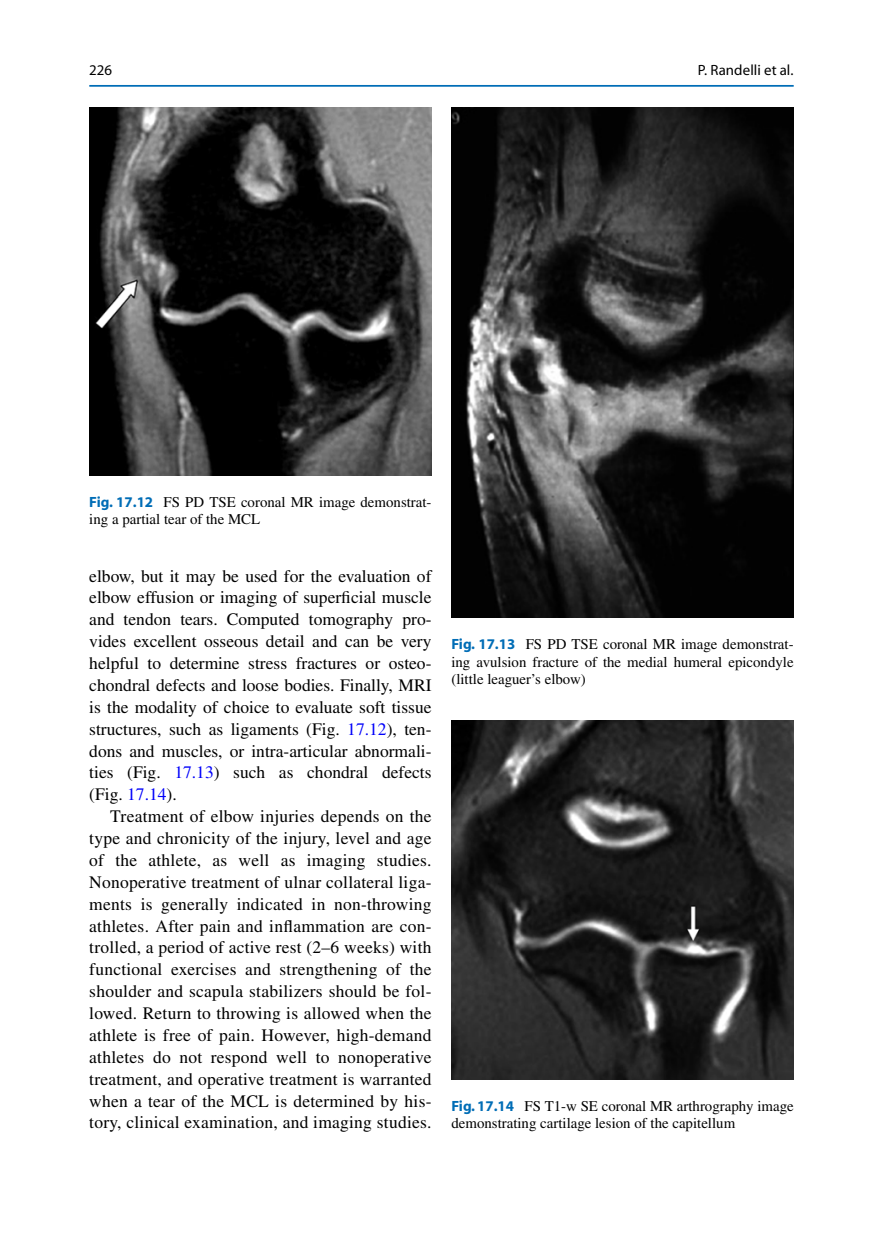
<style>
.page{position:relative;width:883px;height:1260px;background:#fff}
.page>*{position:absolute;margin:0;border:0;box-sizing:border-box;transform-origin:0 0}
.t1{font:17.5px/21.9px "Times";color:#000;text-align:justify}
.t2{font:14.88px/17.5px "Times";color:#000}
.t3{font:14.88px "Myriad";letter-spacing:.005em;color:#000}
.s1{font-family:"Myriad";font-weight:700;color:#006db6}
.s2{color:#0000fa}
</style>
<div class="page">
<img style="left:451px;top:107px;width:343px;height:511px">
<img style="left:451px;top:721px;width:343px;height:359px">
<img style="left:89px;top:107px;width:343px;height:368px">
<hr style="left:89px;top:85px;width:705px;height:2px;background:#006db6">
<p class="t3" style="left:89px;top:64px;width:24px">226</p>
<p class="t3" style="left:698px;top:64px;width:97px">P. Randelli et al.</p>
<p class="t2" style="left:89px;top:494px;width:344px"><span class="s1">Fig. 17.12</span> FS PD TSE coronal MR image demonstrat&shy;ing a partial tear of the MCL</p>
<p class="t1" style="left:89px;top:566px;width:344px">elbow, but it may be used for the evaluation of elbow effusion or imaging of superficial muscle and tendon tears. Computed tomography pro&shy;vides excellent osseous detail and can be very helpful to determine stress fractures or osteo&shy;chondral defects and loose bodies. Finally, MRI is the modality of choice to evaluate soft tissue structures, such as ligaments (Fig. <span class="s2">17.12</span> ), ten&shy;dons and muscles, or intra-articular abnormali&shy;ties (Fig. <span class="s2">17.13</span> ) such as chondral defects (Fig. <span class="s2">17.14</span> ).</p>
<p class="t1" style="left:89px;top:807px;width:344px;text-indent:21px">Treatment of elbow injuries depends on the type and chronicity of the injury, level and age of the athlete, as well as imaging studies.<br>Nonoperative treatment of ulnar collateral liga&shy;ments is generally indicated in non-throwing athletes. After pain and inflammation are con&shy;trolled, a period of active rest (2–6 weeks) with functional exercises and strengthening of the shoulder and scapula stabilizers should be fol&shy;lowed. Return to throwing is allowed when the athlete is free of pain. However, high-demand athletes do not respond well to nonoperative treatment, and operative treatment is warranted when a tear of the MCL is determined by his&shy;tory, clinical examination, and imaging studies.</p>
<p class="t2" style="left:451px;top:637px;width:344px;text-align:justify"><span class="s1">Fig. 17.13</span> FS PD TSE coronal MR image demonstrat&shy;ing avulsion fracture of the medial humeral epicondyle (little leaguer’s elbow)</p>
<p class="t2" style="left:451px;top:1099px;width:344px"><span class="s1">Fig. 17.14</span> FS T1-w SE coronal MR arthrography image demonstrating cartilage lesion of the capitellum</p>
</div>
